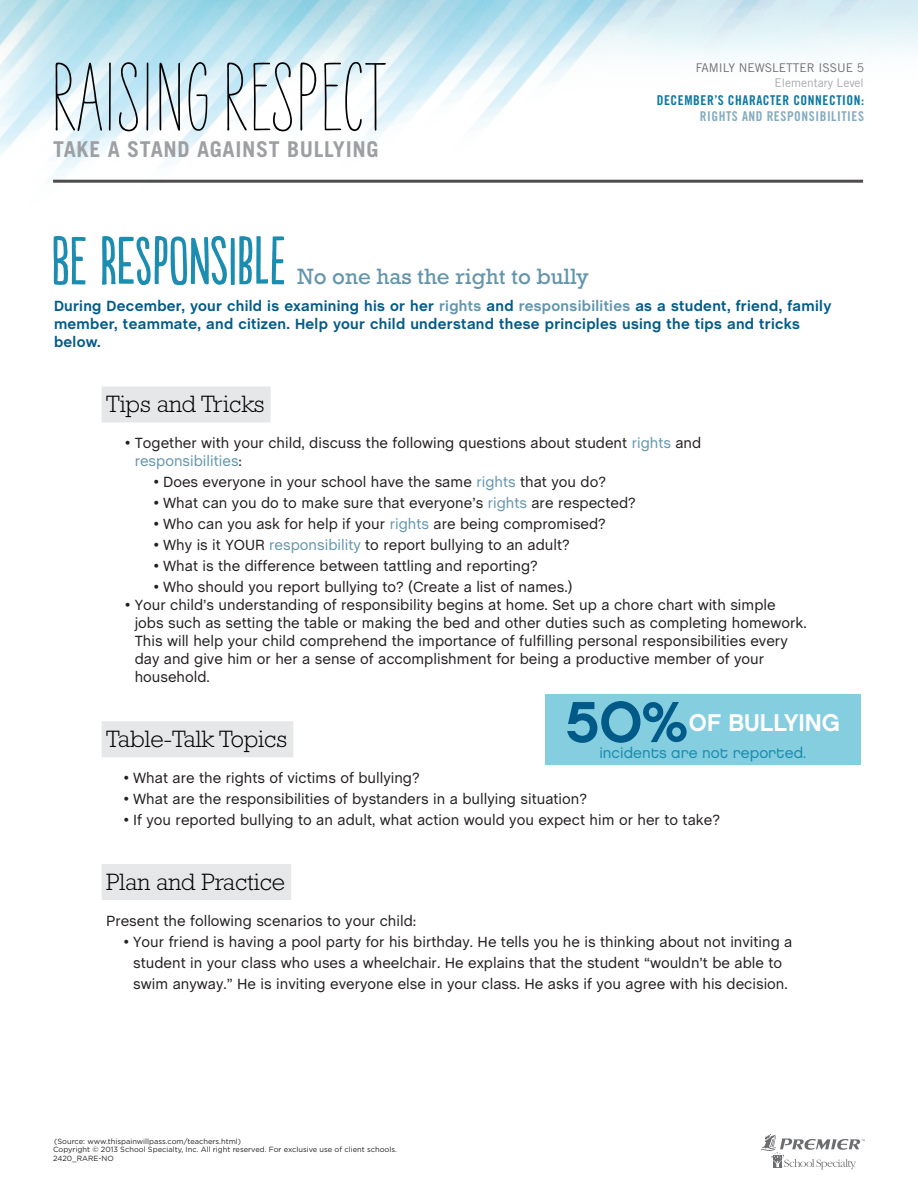
<style>
.page{position:relative;width:918px;height:1188px;background:#fff}
.page>*{position:absolute;margin:0;border:0;box-sizing:border-box;transform-origin:0 0}
.t1{font:99.3px "Liebe Erika";color:#000}
.Subject_Header{font:63.75px "Populaire";color:#1b8db0}
.Quote__Number{font:57.75px "Chalet Tokyo";color:#005a88}
.Quote__First_line{font:24.15px "Chalet New York Nineteen Eighty";color:#fff}
.Paragraph_Header{font:300 24px "Rockwell Std";color:#000}
.Small_Subject_Header{font:22.5px "Rockwell Std";color:#6295ac}
.t2{font:700 21.75px "Trade Gothic";letter-spacing:.03em;color:#9d9fa2}
.Quote__Second_Line{font:15.15px "Chalet London Nineteen Eighty";color:#1b8db0}
.t3{font:15px/18px "Chalet";color:#231f20}
.Opening_Paragraph{font:700 15px/18px "Chalet";letter-spacing:.02em;color:#005a88}
.Character_Connection{font:13.5px "Trade Gothic Bold Cond Twenty";letter-spacing:.04em;color:#0b76a1}
.Character_Connection-2{font:13.5px "Trade Gothic Bold Cond Twenty";letter-spacing:.04em;color:#84acbf}
.Family_Newsletter{font:12px/15px "Trade Gothic";color:#6c6d70;text-align:right}
.t4{font:7.5px/9px "Gotham";color:#231f20}
.s1{color:#a8a9ad}
.s2{color:#6295ac}
.s3{font-family:"Gotham"}
</style>
<div class="page">
<img style="left:0;top:0;width:918px;height:183px">
<hr style="left:53px;top:180px;width:810px;height:3px;background:#231f20">
<svg style="left:761px;top:1134px;width:104px;height:35px"></svg>
<div style="left:102px;top:386px;width:169px;height:36px;background:#e6e7e9"></div>
<div style="left:102px;top:721px;width:191px;height:36px;background:#e6e7e9"></div>
<div style="left:102px;top:864px;width:189px;height:36px;background:#e6e7e9"></div>
<div style="left:545px;top:694px;width:315px;height:71px;background:#85cee0"></div>
<h1 class="t1" style="left:50px;top:41px;width:338px">RAISING RESPECT</h1>
<h3 class="t2" style="left:53px;top:136px;width:327px">TAKE A STAND AGAINST BULLYING</h3>
<p class="Subject_Header" style="left:51px;top:226px;width:236px">BE RESPONSIBLE</p>
<p class="Small_Subject_Header" style="left:298px;top:263px;width:293px">No one has the right to bully</p>
<p class="Family_Newsletter" style="left:696px;top:60px;width:170px">FAMILY NEWSLETTER ISSUE 5<br><span class="s1">Elementary Level</span></p>
<p class="Character_Connection" style="left:657px;top:92px;width:209px">DECEMBER’S CHARACTER CONNECTION:</p>
<p class="Character_Connection-2" style="left:700px;top:108px;width:166px">RIGHTS AND RESPONSIBILITIES</p>
<p class="Opening_Paragraph" style="left:54px;top:298px;width:779px">During December, your child is examining his or her <span class="s2">rights</span> and <span class="s2">responsibilities</span> as a student, friend, family member, teammate, and citizen. Help your child understand these principles using the tips and tricks below.</p>
<p class="Paragraph_Header" style="left:106px;top:390px;width:160px">Tips and Tricks</p>
<p class="t3" style="left:135px;top:434px;width:568px;text-indent:-10px"><span class="s3">•</span> Together with your child, discuss the following questions about student <span class="s2">rights</span> and <span class="s2">responsibilities</span>:</p>
<p class="t3" style="left:153px;top:473px;width:455px"><span class="s3">•</span> Does everyone in your school have the same <span class="s2">rights</span> that you do?</p>
<p class="t3" style="left:153px;top:494px;width:485px"><span class="s3">•</span> What can you do to make sure that everyone’s <span class="s2">rights</span> are respected?</p>
<p class="t3" style="left:153px;top:515px;width:455px"><span class="s3">•</span> Who can you ask for help if your <span class="s2">rights</span> are being compromised?</p>
<p class="t3" style="left:153px;top:536px;width:419px"><span class="s3">•</span> Why is it YOUR <span class="s2">responsibility</span> to report bullying to an adult?</p>
<p class="t3" style="left:153px;top:557px;width:387px"><span class="s3">•</span> What is the difference between tattling and reporting?</p>
<p class="t3" style="left:153px;top:578px;width:421px"><span class="s3">•</span> Who should you report bullying to? (Create a list of names.)</p>
<p class="t3" style="left:135px;top:596px;width:674px;text-indent:-10px"><span class="s3">•</span> Your child’s understanding of responsibility begins at home. Set up a chore chart with simple jobs such as setting the table or making the bed and other duties such as completing homework.<br>This will help your child comprehend the importance of fulfilling personal responsibilities every day and give him or her a sense of accomplishment for being a productive member of your household.</p>
<p class="Quote__Number" style="left:566px;top:686px;width:124px">50%</p>
<p class="Quote__First_line" style="left:689px;top:708px;width:153px">OF BULLYING</p>
<p class="Quote__Second_Line" style="left:599px;top:743px;width:208px">incidents are not reported.</p>
<p class="Paragraph_Header" style="left:106px;top:725px;width:183px">Table-Talk Topics</p>
<p class="t3" style="left:123px;top:768px;width:298px"><span class="s3">•</span> What are the rights of victims of bullying?</p>
<p class="t3" style="left:123px;top:789px;width:466px"><span class="s3">•</span> What are the responsibilities of bystanders in a bullying situation?</p>
<p class="t3" style="left:123px;top:810px;width:599px"><span class="s3">•</span> If you reported bullying to an adult, what action would you expect him or her to take?</p>
<p class="Paragraph_Header" style="left:106px;top:868px;width:180px">Plan and Practice</p>
<p class="t3" style="left:106px;top:911px;width:312px">Present the following scenarios to your child:</p>
<p class="t3" style="left:123px;top:931px;width:671px;line-height:21px;text-align:center"><span class="s3">•</span> Your friend is having a pool party for his birthday. He tells you he is thinking about not inviting a student in your class who uses a wheelchair. He explains that the student “wouldn’t be able to swim anyway.” He is inviting everyone else in your class. He asks if you agree with his decision.</p>
<p class="t4" style="left:54px;top:1137px;width:188px">(Source: www.thispainwillpass.com/teachers.html)</p>
<p class="t4" style="left:53px;top:1145px;width:345px">Copyright © 2013 School Specialty, Inc. All right reserved. For exclusive use of client schools.<br>2420_RARE-NO</p>
</div>
